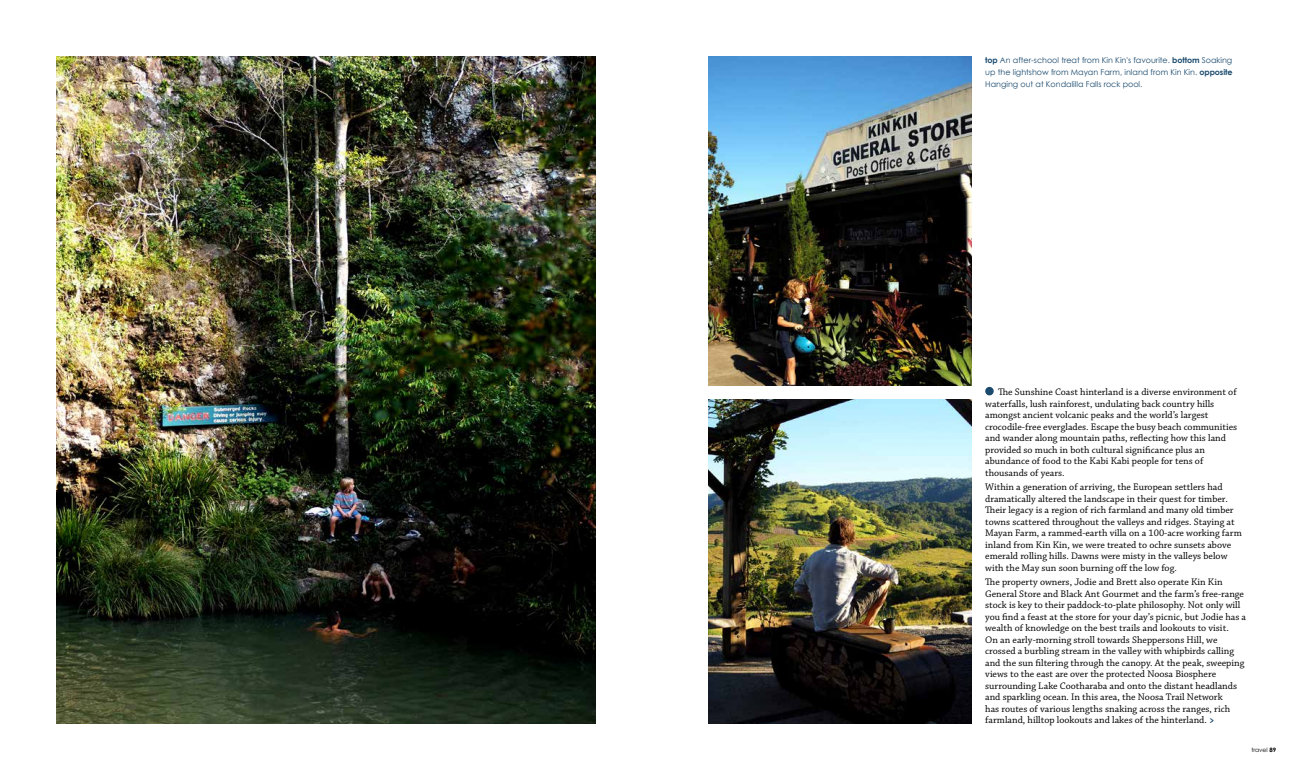
<style>
.page{position:relative;width:1304px;height:780px;background:#fff}
.page>*{position:absolute;margin:0;border:0;box-sizing:border-box;transform-origin:0 0}
.t1{font:10px/11.5px "Chaparral Pro";color:#000}
.t2{font:8px/12px "Century Gothic";color:#1a4a6e;text-align:justify}
.t3{font:6px "Century Gothic";color:#000}
.s1{font-weight:700}
.s2{font-weight:700;color:#1a4a6e}
</style>
<div class="page">
<img style="left:709px;top:400px;width:262px;height:323px">
<img style="left:709px;top:57px;width:262px;height:328px">
<div style="left:985px;top:387px;width:9px;height:8px;background:#1a4a6e;border-radius:50%"></div>
<img style="left:57px;top:57px;width:538px;height:666px">
<p class="t2" style="left:985px;top:54px;width:249px"><span class="s1">top</span> An after-school treat from Kin Kin's favourite. <span class="s1">bottom</span> Soaking up the lightshow from Mayan Farm, inland from Kin Kin. <span class="s1">opposite </span>Hanging out at Kondalilla Falls rock pool.</p>
<p class="t1" style="left:985px;top:387px;width:253px;text-indent:13px">The Sunshine Coast hinterland is a diverse environment of waterfalls, lush rainforest, undulating back country hills amongst ancient volcanic peaks and the world’s largest crocodile-free everglades. Escape the busy beach communities and wander along mountain paths, reflecting how this land provided so much in both cultural significance plus an abundance of food to the Kabi Kabi people for tens of thousands of years.</p>
<p class="t1" style="left:985px;top:481px;width:258px">Within a generation of arriving, the European settlers had dramatically altered the landscape in their quest for timber.<br>Their legacy is a region of rich farmland and many old timber towns scattered throughout the valleys and ridges. Staying at Mayan Farm, a rammed-earth villa on a 100-acre working farm inland from Kin Kin, we were treated to ochre sunsets above emerald rolling hills. Dawns were misty in the valleys below with the May sun soon burning off the low fog.</p>
<p class="t1" style="left:985px;top:576px;width:262px">The property owners, Jodie and Brett also operate Kin Kin General Store and Black Ant Gourmet and the farm’s free-range stock is key to their paddock-to-plate philosophy. Not only will you find a feast at the store for your day’s picnic, but Jodie has a wealth of knowledge on the best trails and lookouts to visit.<br>On an early-morning stroll towards Sheppersons Hill, we crossed a burbling stream in the valley with whipbirds calling and the sun filtering through the canopy. At the peak, sweeping views to the east are over the protected Noosa Biosphere surrounding Lake Cootharaba and onto the distant headlands and sparkling ocean. In this area, the Noosa Trail Network<br>has routes of various lengths snaking across the ranges, rich farmland, hilltop lookouts and lakes of the hinterland. <span class="s2">&gt;</span></p>
<p class="t3" style="left:1251px;top:745px;width:26px">travel <span class="s1">89</span></p>
</div>
